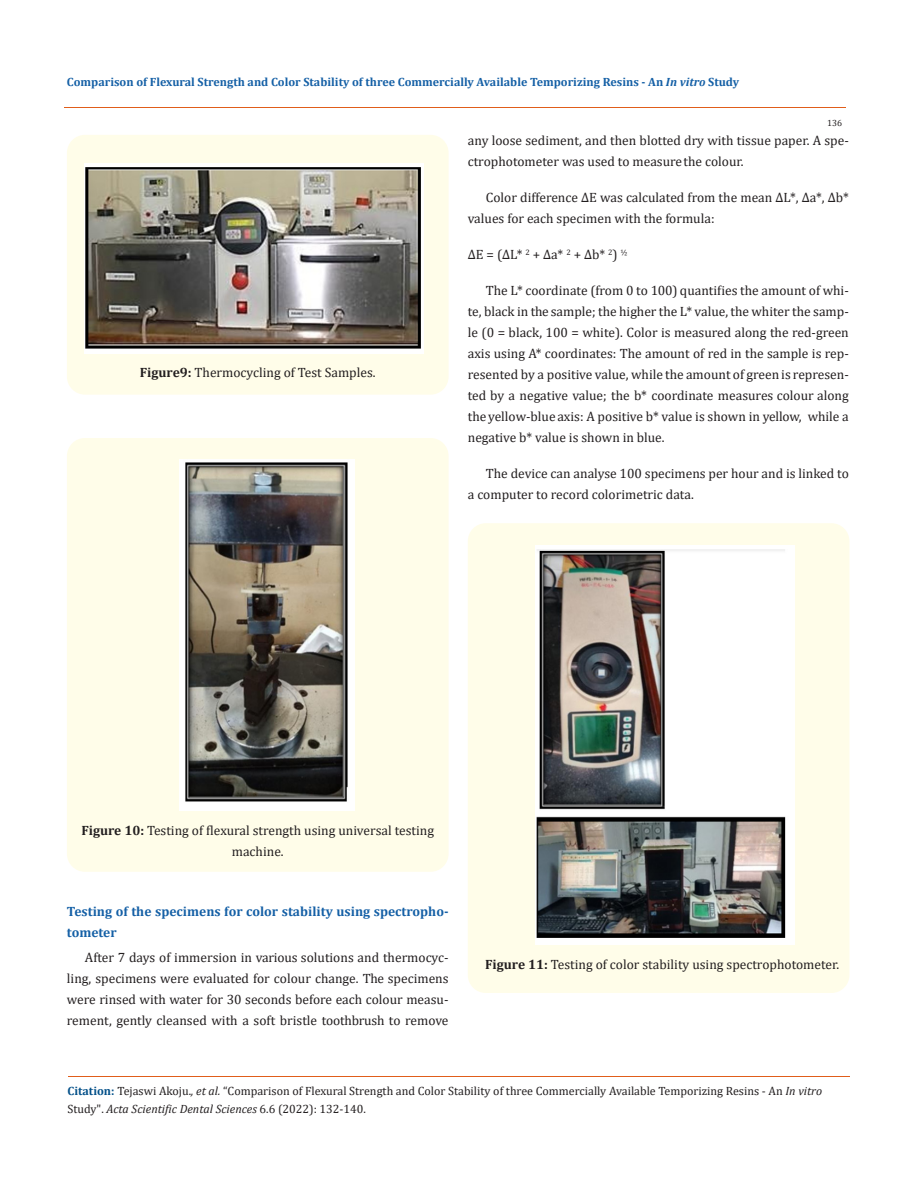
<style>
.page{position:relative;width:917px;height:1188px;background:#fff}
.page>*{position:absolute;margin:0;border:0;box-sizing:border-box;transform-origin:0 0}
.Body_Text{font:13.5px/21px "Cambria";color:#231f20}
.t1{font:700 13.5px/21px "Cambria";color:#1560a6}
.t2{font:12px/18px "Cambria";color:#231f20}
.t3{font:700 12px "Cambria";color:#1560a6}
.t4{font:9px "Cambria";color:#231f20}
.s1{font-style:italic}
.s2{font-weight:700}
.s3{font-weight:700;color:#035089}
</style>
<div class="page">
<div style="left:67px;top:438px;width:381px;height:434px;background:#fffde9;border-radius:18px"></div>
<img style="left:179px;top:460px;width:175px;height:351px">
<div style="left:468px;top:523px;width:381px;height:470px;background:#fffde9;border-radius:18px"></div>
<img style="left:536px;top:546px;width:258px;height:398px">
<hr style="left:64px;top:108px;width:781px;height:1px;background:#e05d1a">
<hr style="left:68px;top:1076px;width:781px;height:1px;background:#e05d1a">
<div style="left:67px;top:135px;width:381px;height:260px;background:#fffde9;border-radius:18px"></div>
<img style="left:85px;top:163px;width:338px;height:190px">
<p class="t3" style="left:67px;top:73px;width:673px">Comparison of Flexural Strength and Color Stability of three Commercially Available Temporizing Resins - An <span class="s1">In vitro</span> Study</p>
<p class="t4" style="left:827px;top:118px;width:16px">136</p>
<p class="Body_Text" style="left:140px;top:361px;width:237px"><span class="s2">Figure9:</span> Thermocycling of Test Samples.</p>
<p class="Body_Text" style="left:468px;top:130px;width:382px">any loose sediment, and then blotted dry with tissue paper. A spe&shy;ctrophotometer was used to measure the colour.</p>
<p class="Body_Text" style="left:468px;top:187px;width:382px;text-indent:18px">Color difference ΔE was calculated from the mean ΔL*, Δa*, Δb* values for each specimen with the formula:</p>
<p class="Body_Text" style="left:468px;top:244px;width:161px">ΔE = (ΔL* <sup>2</sup> + Δa* <sup>2</sup> + Δb* <sup>2</sup>) <sup>½</sup></p>
<p class="Body_Text" style="left:468px;top:280px;width:382px;text-align:justify;text-indent:18px">The L* coordinate (from 0 to 100) quantifies the amount of whi&shy;te, black in the sample; the higher the L* value, the whiter the samp&shy;le (0 = black, 100 = white). Color is measured along the red-green axis using A* coordinates: The amount of red in the sample is rep&shy;resented by a positive value, while the amount of green is represen&shy;ted by a negative value; the b* coordinate measures colour along the yellow-blue axis: A positive b* value is shown in yellow, while a negative b* value is shown in blue.</p>
<p class="Body_Text" style="left:468px;top:463px;width:382px;text-indent:18px">The device can analyse 100 specimens per hour and is linked to a computer to record colorimetric data.</p>
<p class="Body_Text" style="left:81px;top:819px;width:354px;text-align:center"><span class="s2">Figure 10:</span> Testing of flexural strength using universal testing machine.</p>
<p class="t1" style="left:67px;top:900px;width:383px">Testing of the specimens for color stability using spectropho&shy;tometer</p>
<p class="Body_Text" style="left:67px;top:947px;width:383px;text-align:justify;text-indent:18px">After 7 days of immersion in various solutions and thermocyc&shy;ling, specimens were evaluated for colour change. The specimens were rinsed with water for 30 seconds before each colour measu&shy;rement, gently cleansed with a soft bristle toothbrush to remove</p>
<p class="Body_Text" style="left:485px;top:954px;width:355px"><span class="s2">Figure 11:</span> Testing of color stability using spectrophotometer.</p>
<p class="t2" style="left:68px;top:1081px;width:756px"><span class="s3">Citation:</span> Tejaswi Akoju.<span class="s1">, et al.</span> “Comparison of Flexural Strength and Color Stability of three Commercially Available Temporizing Resins - An <span class="s1">In vitro<br></span>Study". <span class="s1">Acta Scientific Dental Sciences</span> 6.6 (2022): 132-140.</p>
</div>
